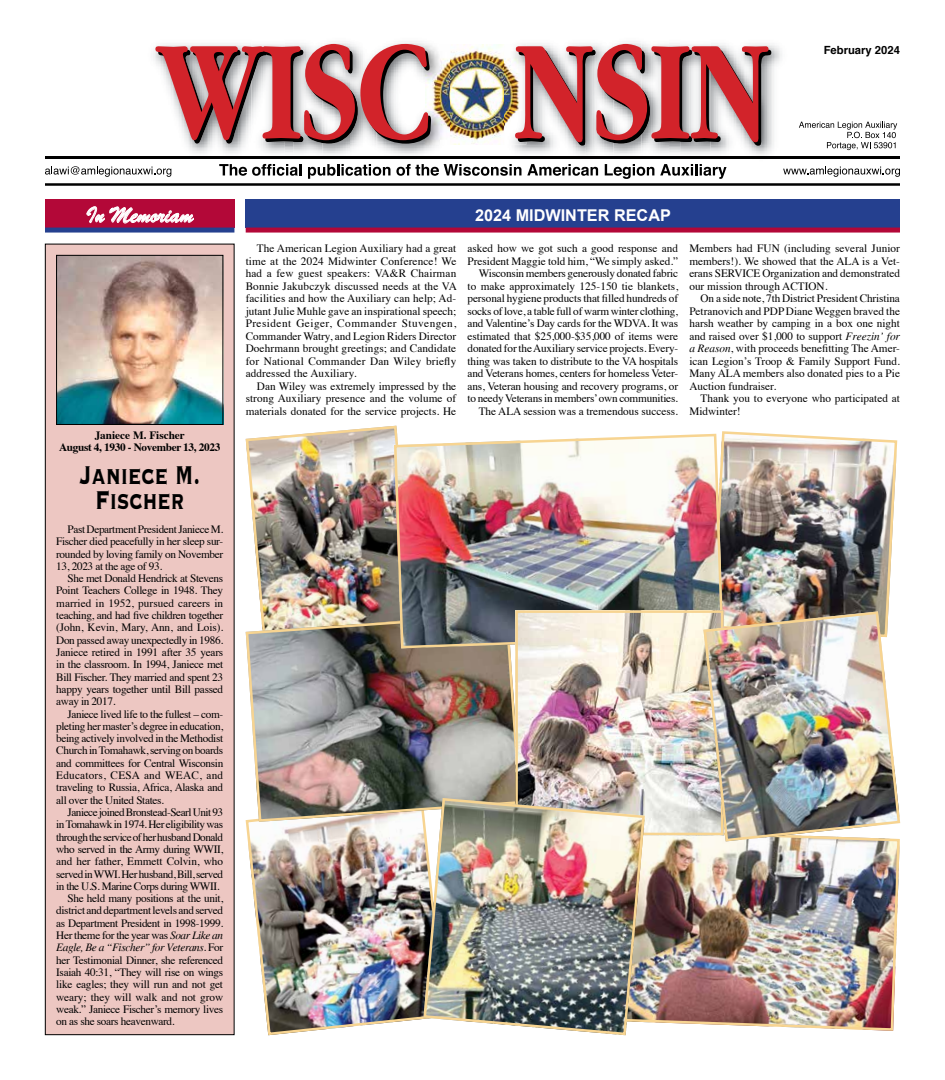
<style>
.page{position:relative;width:945px;height:1080px;background:#fff}
.page>*{position:absolute;margin:0;border:0;box-sizing:border-box;transform-origin:0 0}
.t1{font:700 33.75px/25px "Copperplate";color:#000;text-align:center;scale:.65 1}
.t2{font:23.75px "Brush Script";color:#fff}
.t3{font:700 16.25px "Arial";color:#fff}
.t4{font:11.25px/12.5px "Times";letter-spacing:-.015em;color:#000;text-align:justify}
.t5{font:11.25px "Times";letter-spacing:-.04em;color:#000}
.t6{font:700 11.25px/12.5px "Times";letter-spacing:-.03em;color:#000;text-align:center}
.t7{font:11.25px "Times";letter-spacing:-.045em;color:#000}
.t8{font:italic 11.25px "Times";letter-spacing:-.03em;color:#000}
.t9{font:700 11.25px "Helvetica";color:#000}
.s1{font-style:italic}
.s2{font-style:normal}
</style>
<div class="page">
<img style="left:246px;top:823px;width:177px;height:213px">
<div style="left:45px;top:244px;width:189px;height:791px;background:#edc7c2"></div>
<div style="left:45px;top:244px;width:189px;height:791px;border:1px solid #000"></div>
<img style="left:450px;top:44px;width:54px;height:101px">
<img style="left:145px;top:43px;width:107px;height:114px">
<img style="left:252px;top:144px;width:33px;height:13px">
<img style="left:293px;top:41px;width:157px;height:116px">
<img style="left:350px;top:41px;width:26px;height:116px">
<img style="left:504px;top:43px;width:82px;height:114px">
<img style="left:614px;top:42px;width:27px;height:115px">
<img style="left:586px;top:43px;width:28px;height:114px">
<img style="left:641px;top:43px;width:39px;height:114px">
<img style="left:680px;top:43px;width:110px;height:114px">
<svg style="left:155px;top:44px;width:276px;height:100px"></svg>
<svg style="left:515px;top:44px;width:256px;height:102px;background:#c27c7f"></svg>
<svg style="left:799px;top:122px;width:98px;height:28px"></svg>
<svg style="left:219px;top:164px;width:82px;height:12px"></svg>
<svg style="left:308px;top:164px;width:82px;height:15px"></svg>
<svg style="left:396px;top:164px;width:202px;height:12px"></svg>
<svg style="left:605px;top:164px;width:49px;height:15px"></svg>
<svg style="left:660px;top:164px;width:67px;height:15px"></svg>
<svg style="left:45px;top:166px;width:126px;height:11px"></svg>
<svg style="left:783px;top:167px;width:117px;height:10px"></svg>
<hr style="left:45px;top:157px;width:855px;height:2px;background:#000">
<hr style="left:45px;top:183px;width:855px;height:3px;background:#000">
<div style="left:246px;top:199px;width:654px;height:29px;background:#25408f"></div>
<div style="left:246px;top:228px;width:654px;height:5px;background:#b30838"></div>
<img style="left:58px;top:257px;width:163px;height:166px">
<div style="left:56px;top:255px;width:167px;height:170px;border:1px solid #000"></div>
<div style="left:45px;top:199px;width:189px;height:29px;background:#b30838"></div>
<svg style="left:86px;top:206px;width:108px;height:18px"></svg>
<div style="left:45px;top:228px;width:189px;height:5px;background:#25408f"></div>
<img style="left:245px;top:425px;width:152px;height:187px">
<img style="left:645px;top:835px;width:255px;height:196px">
<img style="left:245px;top:612px;width:270px;height:211px">
<img style="left:725px;top:434px;width:169px;height:176px">
<div style="left:712px;top:431px;width:185px;height:206px;border:2px solid #f7d491;border-radius:10px"></div>
<img style="left:393px;top:432px;width:332px;height:218px">
<img style="left:518px;top:613px;width:184px;height:219px">
<div style="left:515px;top:610px;width:208px;height:225px;border:2px solid #f7d491"></div>
<img style="left:702px;top:610px;width:199px;height:233px">
<img style="left:423px;top:798px;width:222px;height:234px">
<div style="left:424px;top:798px;width:221px;height:237px;border:2px solid #f7d491;border-radius:18px"></div>
<p class="t9" style="left:824px;top:41px;width:78px">February 2024</p>
<h2 class="t2" style="left:86px;top:200px;width:108px">In Memoriam</h2>
<p class="t6" style="left:59px;top:428px;width:163px">Janiece M. Fischer<br>August 4, 1930 - November 13, 2023</p>
<h1 class="t1" style="left:79px;top:460px;width:187px">Janiece M.<br>Fischer</h1>
<p class="t4" style="left:56px;top:522px;width:168px;text-indent:11px">Past Department President Janiece M.<br>Fischer died peacefully in her sleep sur&shy;rounded by loving family on November 13, 2023 at the age of 93.</p>
<p class="t4" style="left:56px;top:571px;width:169px;text-indent:11px">She met Donald Hendrick at Stevens Point Teachers College in 1948. They married in 1952, pursued careers in teaching, and had five children together (John, Kevin, Mary, Ann, and Lois).<br>Don passed away unexpectedly in 1986.<br>Janiece retired in 1991 after 35 years in the classroom. In 1994, Janiece met Bill Fischer. They married and spent 23 happy years together until Bill passed away in 2017.</p>
<p class="t4" style="left:56px;top:707px;width:169px;text-indent:11px">Janiece lived life to the fullest – com&shy;pleting her master’s degree in education, being actively involved in the Methodist Church in Tomahawk, serving on boards and committees for Central Wisconsin Educators, CESA and WEAC, and traveling to Russia, Africa, Alaska and all over the United States.</p>
<p class="t5" style="left:68px;top:802px;width:157px">Janiece joined Bronstead-Searl Unit 93</p>
<p class="t5" style="left:56px;top:814px;width:168px">in Tomahawk in 1974. Her eligibility was</p>
<p class="t7" style="left:56px;top:826px;width:168px">through the service of her husband Donald</p>
<p class="t5" style="left:56px;top:839px;width:168px">who served in the Army during WWII,</p>
<p class="t4" style="left:56px;top:854px;width:168px">and her father, Emmett Colvin, who</p>
<p class="t5" style="left:56px;top:863px;width:169px">served in WWI. Her husband, Bill, served</p>
<p class="t5" style="left:56px;top:876px;width:165px">in the U.S. Marine Corps during WWII.</p>
<p class="t4" style="left:68px;top:891px;width:157px">She held many positions at the unit,</p>
<p class="t4" style="left:56px;top:903px;width:168px">district and department levels and served</p>
<p class="t4" style="left:56px;top:916px;width:168px">as Department President in 1998-1999.</p>
<p class="t4" style="left:56px;top:928px;width:168px">Her theme for the year was <span class="s1">Soar Like an</span></p>
<p class="t8" style="left:56px;top:941px;width:168px">Eagle, Be a “Fischer” for Veterans<span class="s2">. For</span></p>
<p class="t4" style="left:56px;top:953px;width:168px">her Testimonial Dinner, she referenced</p>
<p class="t4" style="left:56px;top:965px;width:168px">Isaiah 40:31, “They will rise on wings</p>
<p class="t4" style="left:56px;top:977px;width:168px">like eagles; they will run and not get</p>
<p class="t4" style="left:56px;top:990px;width:168px">weary; they will walk and not grow</p>
<p class="t4" style="left:56px;top:1002px;width:168px">weak.” Janiece Fischer’s memory lives</p>
<p class="t4" style="left:56px;top:1014px;width:120px">on as she soars heavenward.</p>
<p class="t4" style="left:246px;top:241px;width:213px;text-indent:11px">The American Legion Auxiliary had a great time at the 2024 Midwinter Conference! We had a few guest speakers: VA&amp;R Chairman Bonnie Jakubczyk discussed needs at the VA facilities and how the Auxiliary can help; Ad&shy;jutant Julie Muhle gave an inspirational speech; President Geiger, Commander Stuvengen, Commander Watry, and Legion Riders Director Doehrmann brought greetings; and Candidate for National Commander Dan Wiley briefly addressed the Auxiliary.</p>
<p class="t4" style="left:246px;top:379px;width:212px;text-indent:11px">Dan Wiley was extremely impressed by the strong Auxiliary presence and the volume of materials donated for the service projects. He</p>
<h3 class="t3" style="left:475px;top:204px;width:51px">2024 MID</h3>
<h3 class="t3" style="left:545px;top:204px;width:81px">WINTER RECAP</h3>
<p class="t4" style="left:468px;top:241px;width:212px;text-align:right">asked how we got such a good response and President Maggie told him, “We simply asked.” Wisconsin members generously donated fabric to make approximately 125-150 tie blankets, personal hygiene products that filled hundreds of socks of love, a table full of warm winter clothing, and Valentine’s Day cards for the WDVA. It was estimated that $25,000-$35,000 of items were donated for the Auxiliary service projects. Every&shy;thing was taken to distribute to the VA hospitals and Veterans homes, centers for homeless Veter&shy;ans, Veteran housing and recovery programs, or to needy Veterans in members’ own communities.<br>The ALA session was a tremendous success.</p>
<p class="t4" style="left:689px;top:241px;width:212px">Members had FUN (including several Junior members!). We showed that the ALA is a Vet&shy;erans SERVICE Organization and demonstrated our mission through ACTION.</p>
<p class="t4" style="left:689px;top:291px;width:212px;text-indent:11px">On a side note, 7th District President Christina Petranovich and PDP Diane Weggen braved the harsh weather by camping in a box one night and raised over $1,000 to support <span class="s1">Freezin’ for a Reason</span>, with proceeds benefitting The Amer&shy;ican Legion’s Troop &amp; Family Support Fund.<br>Many ALA members also donated pies to a Pie Auction fundraiser.</p>
<p class="t4" style="left:689px;top:391px;width:212px;text-indent:11px">Thank you to everyone who participated at<br>Midwinter!</p>
</div>
